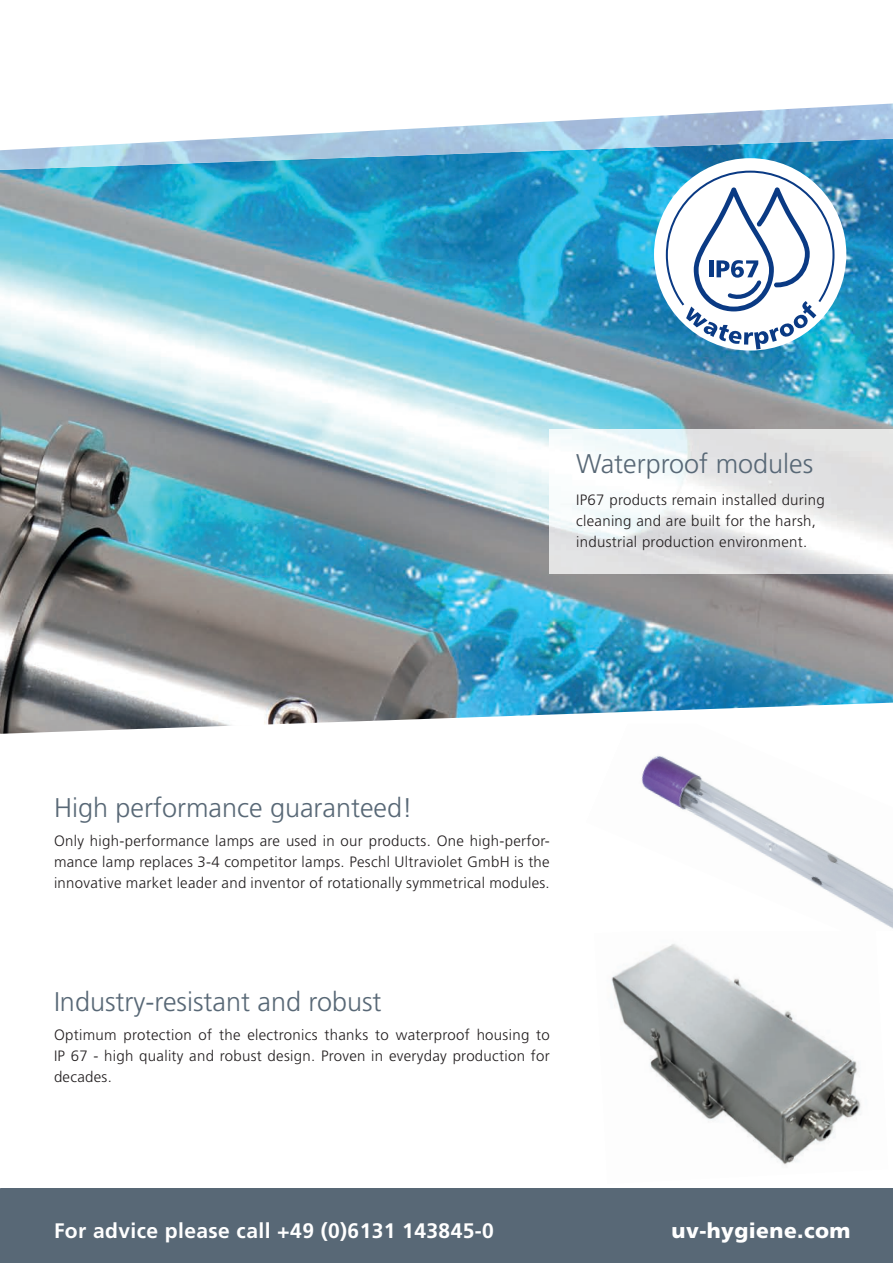
<style>
.page{position:relative;width:893px;height:1263px;background:#fff}
.page>*{position:absolute;margin:0;border:0;box-sizing:border-box;transform-origin:0 0}
.t1{font:300 27px "Frutiger LT Std";color:#586876}
.t2{font:700 21px "Frutiger LT Std";letter-spacing:.02em;color:#fff}
.t3{font:900 21px "Frutiger LT Std";letter-spacing:.02em;color:#fff}
.t4{font:300 15px/21px "Frutiger LT Std";letter-spacing:.02em;color:#231f20;text-align:justify}
</style>
<div class="page">
<img style="left:0;top:170px;width:893px;height:533px">
<img style="left:0;top:703px;width:881px;height:31px">
<img style="left:0;top:150px;width:893px;height:20px">
<svg style="left:8px;top:103px;width:885px;height:47px"></svg>
<div style="left:0;top:1188px;width:893px;height:75px;background:#586876"></div>
<div style="left:557px;top:724px;width:336px;height:226px;background:#fff"></div>
<img style="left:641px;top:755px;width:252px;height:174px">
<img style="left:611px;top:944px;width:250px;height:221px">
<div style="left:654px;top:158px;width:192px;height:193px;background:#fff;border-radius:50%"></div>
<svg style="left:666px;top:171px;width:168px;height:178px"></svg>
<img style="left:550px;top:429px;width:343px;height:144px">
<h1 class="t1" style="left:576px;top:448px;width:239px">Waterproof modules</h1>
<p class="t4" style="left:576px;top:489px;width:250px;text-align:left">IP67 products remain installed during cleaning and are built for the harsh, industrial production environment.</p>
<h1 class="t1" style="left:54px;top:792px;width:360px">High performance guaranteed!</h1>
<p class="t4" style="left:54px;top:830px;width:497px">Only high-performance lamps are used in our products. One high-perfor&shy;mance lamp replaces 3-4 competitor lamps. Peschl Ultraviolet GmbH is the innovative market leader and inventor of rotationally symmetrical modules.</p>
<h1 class="t1" style="left:54px;top:986px;width:329px">Industry-resistant and robust</h1>
<p class="t4" style="left:54px;top:1024px;width:497px">Optimum protection of the electronics thanks to waterproof housing to IP 67 - high quality and robust design. Proven in everyday production for decades.</p>
<h2 class="t2" style="left:54px;top:1218px;width:441px">For advice please call +49 (0)6131 143845-0</h2>
<h2 class="t3" style="left:672px;top:1217px;width:180px">uv-hygiene.com</h2>
</div>
